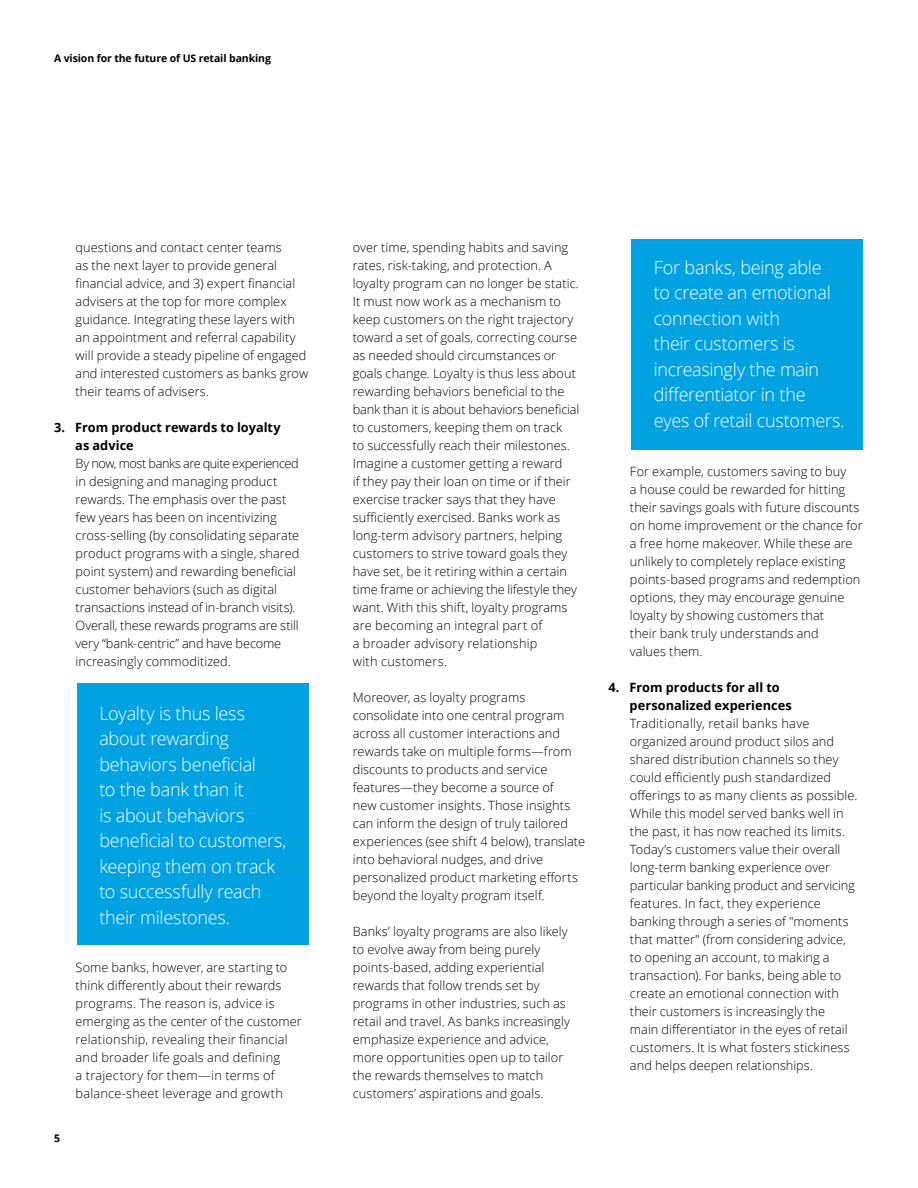
<style>
.page{position:relative;width:918px;height:1188px;background:#fff}
.page>*{position:absolute;margin:0;border:0;box-sizing:border-box;transform-origin:0 0}
.t1{font:300 18px/25.5px "Open Sans";letter-spacing:-.015em;color:#fff}
.t2{font:300 12.75px/18px "Open Sans";letter-spacing:.005em;color:#000}
.t3{font:700 12.75px/18px "Open Sans";color:#000}
.t4{font:700 10.5px "Open Sans";letter-spacing:-.01em;color:#000}
</style>
<div class="page">
<div style="left:77px;top:683px;width:232px;height:261px;background:#00a2e2"></div>
<div style="left:631px;top:239px;width:232px;height:211px;background:#00a2e2"></div>
<p class="t4" style="left:54px;top:51px;width:218px">A vision for the future of US retail banking</p>
<p class="t2" style="left:76px;top:238px;width:234px">questions and contact center teams<br>as the next layer to provide general financial advice, and 3) expert financial advisers at the top for more complex guidance. Integrating these layers with an appointment and referral capability will provide a steady pipeline of engaged and interested customers as banks grow their teams of advisers.</p>
<p class="t3" style="left:75px;top:418px;width:207px;text-indent:-21px">3. From product rewards to loyalty as advice</p>
<p class="t2" style="left:76px;top:454px;width:225px">By now, most banks are quite experienced in designing and managing product rewards. The emphasis over the past few years has been on incentivizing cross-selling (by consolidating separate product programs with a single, shared point system) and rewarding beneficial customer behaviors (such as digital transactions instead of in-branch visits).<br>Overall, these rewards programs are still very “bank-centric” and have become increasingly commoditized.</p>
<h1 class="t1" style="left:99px;top:700px;width:189px">Loyalty is thus less about rewarding behaviors beneficial<br>to the bank than it<br>is about behaviors beneficial to customers, keeping them on track to successfully reach their milestones.</h1>
<p class="t4" style="left:54px;top:1131px;width:7px">5</p>
<p class="t2" style="left:76px;top:958px;width:228px">Some banks, however, are starting to think differently about their rewards programs. The reason is, advice is emerging as the center of the customer relationship, revealing their financial and broader life goals and defining<br>a trajectory for them—in terms of balance-sheet leverage and growth</p>
<p class="t2" style="left:353px;top:238px;width:228px">over time, spending habits and saving rates, risk-taking, and protection. A loyalty program can no longer be static.<br>It must now work as a mechanism to keep customers on the right trajectory toward a set of goals, correcting course as needed should circumstances or goals change. Loyalty is thus less about rewarding behaviors beneficial to the bank than it is about behaviors beneficial to customers, keeping them on track<br>to successfully reach their milestones.<br>Imagine a customer getting a reward<br>if they pay their loan on time or if their exercise tracker says that they have sufficiently exercised. Banks work as long-term advisory partners, helping customers to strive toward goals they have set, be it retiring within a certain time frame or achieving the lifestyle they want. With this shift, loyalty programs are becoming an integral part of<br>a broader advisory relationship<br>with customers.</p>
<p class="t2" style="left:353px;top:688px;width:234px">Moreover, as loyalty programs consolidate into one central program across all customer interactions and rewards take on multiple forms—from discounts to products and service features—they become a source of<br>new customer insights. Those insights can inform the design of truly tailored experiences (see shift 4 below), translate into behavioral nudges, and drive personalized product marketing efforts beyond the loyalty program itself.</p>
<p class="t2" style="left:353px;top:922px;width:219px">Banks’ loyalty programs are also likely to evolve away from being purely points-based, adding experiential rewards that follow trends set by programs in other industries, such as retail and travel. As banks increasingly emphasize experience and advice, more opportunities open up to tailor the rewards themselves to match customers’ aspirations and goals.</p>
<h1 class="t1" style="left:654px;top:254px;width:192px">For banks, being able<br>to create an emotional connection with<br>their customers is increasingly the main differentiator in the eyes of retail customers.</h1>
<p class="t2" style="left:630px;top:462px;width:234px">For example, customers saving to buy<br>a house could be rewarded for hitting their savings goals with future discounts on home improvement or the chance for a free home makeover. While these are unlikely to completely replace existing points-based programs and redemption options, they may encourage genuine loyalty by showing customers that<br>their bank truly understands and<br>values them.</p>
<p class="t3" style="left:630px;top:678px;width:164px;text-indent:-21px">4. From products for all to personalized experiences</p>
<p class="t2" style="left:630px;top:714px;width:229px">Traditionally, retail banks have organized around product silos and shared distribution channels so they could efficiently push standardized offerings to as many clients as possible.<br>While this model served banks well in the past, it has now reached its limits.<br>Today’s customers value their overall long-term banking experience over particular banking product and servicing features. In fact, they experience banking through a series of "moments that matter" (from considering advice, to opening an account, to making a transaction). For banks, being able to create an emotional connection with their customers is increasingly the<br>main differentiator in the eyes of retail customers. It is what fosters stickiness and helps deepen relationships.</p>
</div>
